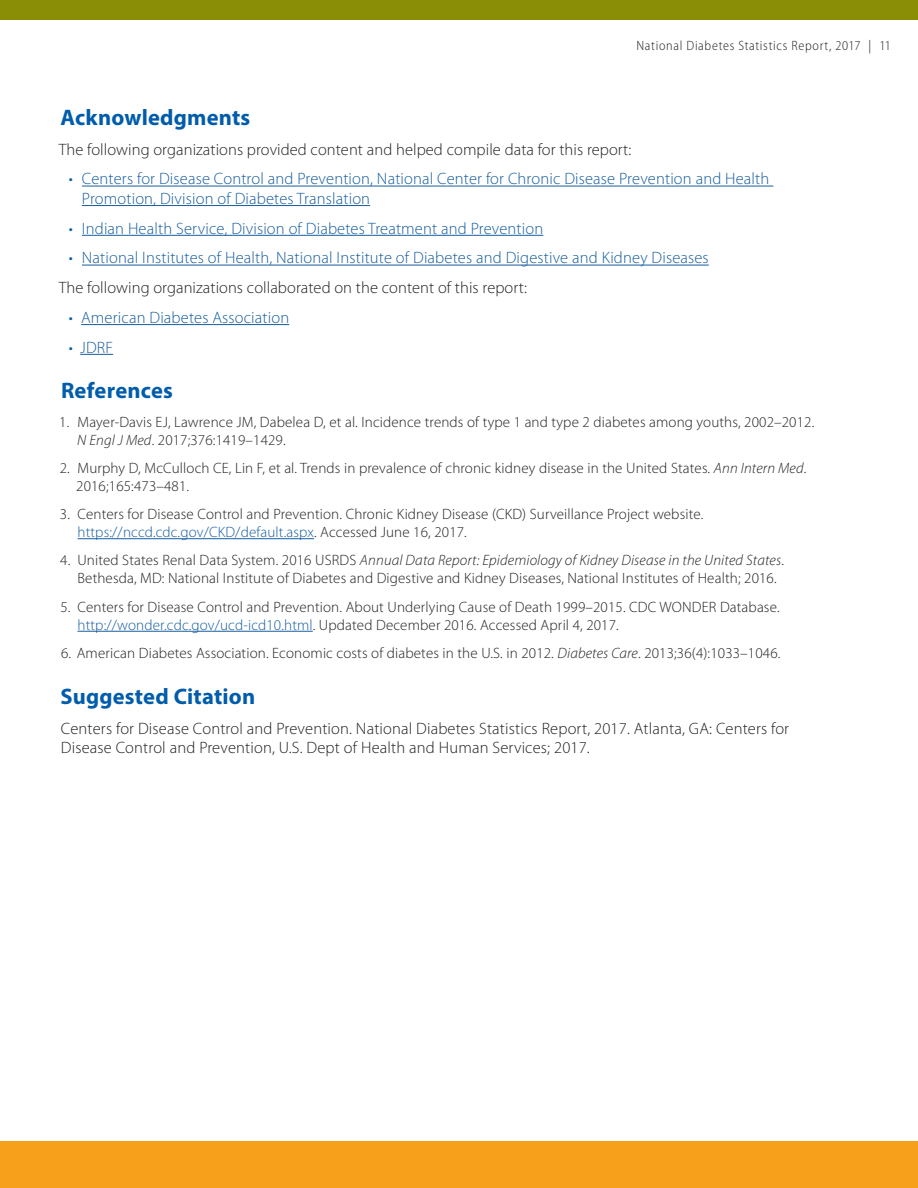
<style>
.page{position:relative;width:918px;height:1188px;background:#fff}
.page>*{position:absolute;margin:0;border:0;box-sizing:border-box;transform-origin:0 0}
.t1{font:700 22.5px "Myriad Pro";letter-spacing:.01em;color:#015dab}
.t2{font:300 16.5px/19.5px "Myriad Pro";letter-spacing:.01em;color:#175d9e}
.Body_1{font:300 16.5px/19.5px "Myriad Pro";letter-spacing:.01em;color:#231f20}
.Body_2{font:300 16.5px "Myriad Pro";letter-spacing:.005em;color:#231f20}
.t3{font:300 15px/18px "Myriad Pro";letter-spacing:.01em;color:#231f20}
.t4{font:300 semi-condensed 13.5px "Myriad Pro";letter-spacing:.05em;color:#231f20}
.s1{color:#015dab}
.s2{font-style:italic}
.s3{color:#175d9e}
</style>
<div class="page">
<div style="left:0;top:0;width:918px;height:20px;background:#8a8d06"></div>
<div style="left:0;top:1141px;width:918px;height:47px;background:#f6a01b"></div>
<hr style="left:82px;top:186px;width:691px;height:1px;background:#175d9e">
<hr style="left:82px;top:205px;width:288px;height:1px;background:#175d9e">
<hr style="left:82px;top:235px;width:461px;height:1px;background:#175d9e">
<hr style="left:82px;top:265px;width:627px;height:1px;background:#175d9e">
<hr style="left:81px;top:324px;width:208px;height:1px;background:#175d9e">
<hr style="left:80px;top:354px;width:33px;height:1px;background:#175d9e">
<hr style="left:78px;top:538px;width:236px;height:1px;background:#175d9e">
<hr style="left:78px;top:631px;width:235px;height:1px;background:#175d9e">
<p class="t4" style="left:637px;top:38px;width:256px">National Diabetes Statistics Report, 2017 | 11</p>
<h3 class="t1" style="left:61px;top:103px;width:191px">Acknowledgments</h3>
<p class="Body_2" style="left:59px;top:140px;width:574px">The following organizations provided content and helped compile data for this report:</p>
<p class="t2" style="left:82px;top:169px;width:689px;text-indent:-13px"><span class="s1">•</span> Centers for Disease Control and Prevention, National Center for Chronic Disease Prevention and Health<br>Promotion, Division of Diabetes Translation</p>
<p class="t2" style="left:69px;top:219px;width:476px"><span class="s1">•</span> Indian Health Service, Division of Diabetes Treatment and Prevention</p>
<p class="t2" style="left:69px;top:248px;width:642px"><span class="s1">•</span> National Institutes of Health, National Institute of Diabetes and Digestive and Kidney Diseases</p>
<p class="Body_2" style="left:59px;top:279px;width:470px">The following organizations collaborated on the content of this report:</p>
<p class="t2" style="left:69px;top:308px;width:222px"><span class="s1">•</span> American Diabetes Association</p>
<p class="t2" style="left:69px;top:338px;width:46px"><span class="s1">•</span> JDRF</p>
<h3 class="t1" style="left:61px;top:376px;width:113px">References</h3>
<p class="t3" style="left:77px;top:413px;width:739px;text-indent:-18px">1. Mayer-Davis EJ, Lawrence JM, Dabelea D, et al. Incidence trends of type 1 and type 2 diabetes among youths, 2002–2012.<br><span class="s2">N Engl J Med</span>. 2017;376:1419–1429.</p>
<p class="t3" style="left:76px;top:459px;width:732px;text-indent:-16px">2. Murphy D, McCulloch CE, Lin F, et al. Trends in prevalence of chronic kidney disease in the United States. <span class="s2">Ann Intern Med</span>.<br>2016;165:473–481.</p>
<p class="t3" style="left:78px;top:505px;width:627px;text-indent:-18px">3. Centers for Disease Control and Prevention. Chronic Kidney Disease (CKD) Surveillance Project website. <span class="s3">https://nccd.cdc.gov/CKD/default.aspx</span>. Accessed June 16, 2017.</p>
<p class="t3" style="left:78px;top:552px;width:708px;text-indent:-17px">4. United States Renal Data System. 2016 USRDS <span class="s2">Annual Data Report: Epidemiology of Kidney Disease in the United States</span>.<br>Bethesda, MD: National Institute of Diabetes and Digestive and Kidney Diseases, National Institutes of Health; 2016.</p>
<p class="t3" style="left:78px;top:598px;width:704px;text-indent:-17px">5. Centers for Disease Control and Prevention. About Underlying Cause of Death 1999–2015. CDC WONDER Database. <span class="s3">http://wonder.cdc.gov/ucd-icd10.html</span>. Updated December 2016. Accessed April 4, 2017.</p>
<p class="t3" style="left:61px;top:644px;width:721px">6. American Diabetes Association. Economic costs of diabetes in the U.S. in 2012. <span class="s2">Diabetes Care</span>. 2013;36(4):1033–1046.</p>
<h3 class="t1" style="left:61px;top:682px;width:196px">Suggested Citation</h3>
<p class="Body_1" style="left:61px;top:719px;width:730px">Centers for Disease Control and Prevention. National Diabetes Statistics Report, 2017. Atlanta, GA: Centers for<br>Disease Control and Prevention, U.S. Dept of Health and Human Services; 2017.</p>
</div>
